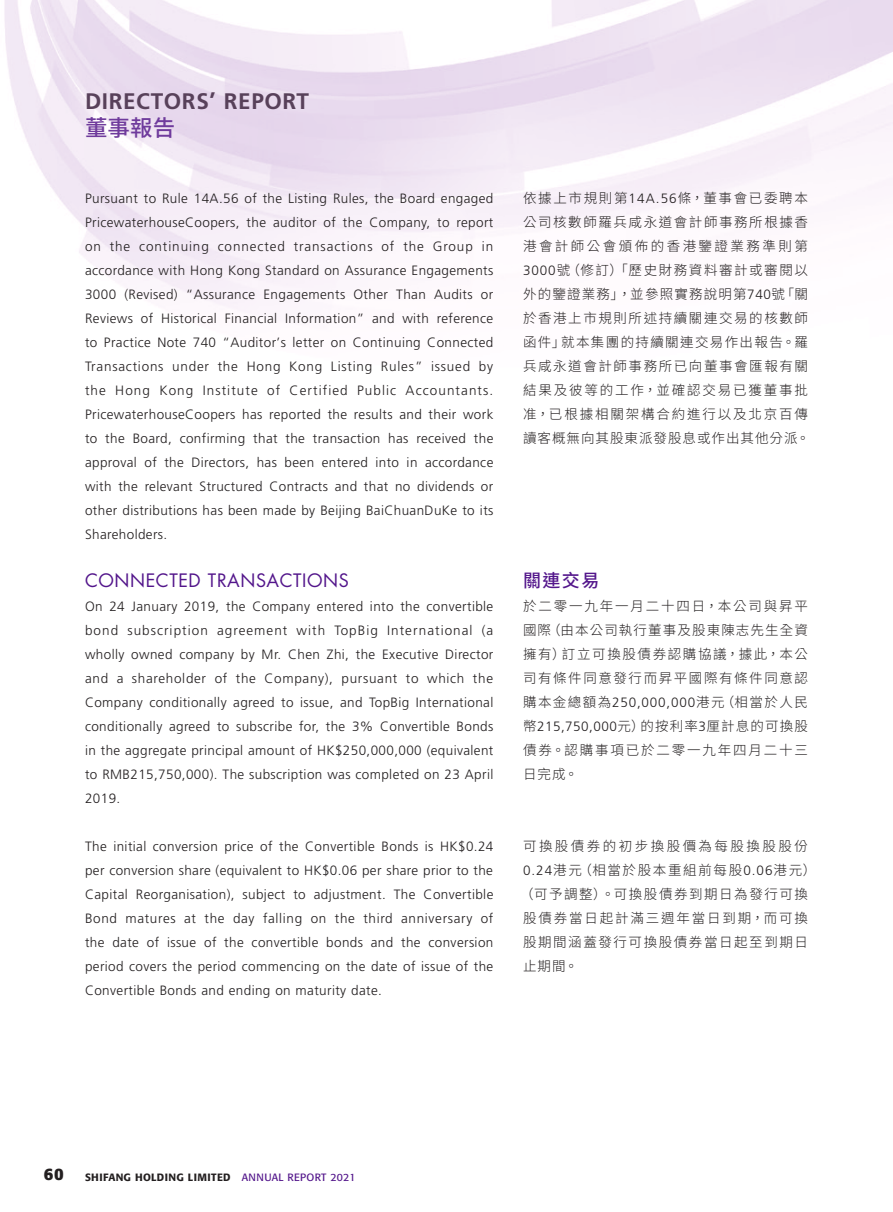
<style>
.page{position:relative;width:893px;height:1212px;background:#fff}
.page>*{position:absolute;margin:0;border:0;box-sizing:border-box;transform-origin:0 0}
.t1{font:700 22.5px "Frutiger LT Std";letter-spacing:.03em;color:#58415a}
.t2{font:500 22.5px "Source Han Sans TC";color:#6f3b9c}
.Heading_1{font:18px "Futura Std";letter-spacing:.03em;color:#53168b}
.C_Heading_1{font:500 18px "Source Han Sans TC";color:#53168b}
.t3{font:700 16.5px "Formata";color:#231f20}
.Body_Text{font:300 13.5px/24px "Frutiger LT Std";letter-spacing:.03em;color:#231f20;text-align:justify}
.C_Body_Text{font:300 13.5px/24px "Source Han Sans TC";letter-spacing:.115em;color:#231f20}
.t4{font:500 10.5px "Formata";letter-spacing:.03em;color:#231f20}
.s1{font-family:"Frutiger LT Std"}
.s2{font-weight:400;color:#53168b}
</style>
<div class="page">
<h1 class="t1" style="left:85px;top:88px;width:226px">DIRECTORS’ REPORT</h1>
<h1 class="t2" style="left:85px;top:115px;width:92px">董事報告</h1>
<p class="Body_Text" style="left:85px;top:187px;width:410px">Pursuant to Rule 14A.56 of the Listing Rules, the Board engaged PricewaterhouseCoopers, the auditor of the Company, to report on the continuing connected transactions of the Group in accordance with Hong Kong Standard on Assurance Engagements 3000 (Revised) “Assurance Engagements Other Than Audits or Reviews of Historical Financial Information” and with reference to Practice Note 740 “Auditor’s letter on Continuing Connected Transactions under the Hong Kong Listing Rules” issued by the Hong Kong Institute of Certified Public Accountants.<br>PricewaterhouseCoopers has reported the results and their work to the Board, confirming that the transaction has received the approval of the Directors, has been entered into in accordance with the relevant Structured Contracts and that no dividends or other distributions has been made by Beijing BaiChuanDuKe to its Shareholders.</p>
<p class="Heading_1" style="left:85px;top:569px;width:265px">CONNECTED TRANSACTIONS</p>
<p class="Body_Text" style="left:85px;top:595px;width:410px">On 24 January 2019, the Company entered into the convertible bond subscription agreement with TopBig International (a wholly owned company by Mr. Chen Zhi, the Executive Director and a shareholder of the Company), pursuant to which the Company conditionally agreed to issue, and TopBig International conditionally agreed to subscribe for, the 3% Convertible Bonds in the aggregate principal amount of HK$250,000,000 (equivalent to RMB215,750,000). The subscription was completed on 23 April 2019.</p>
<p class="Body_Text" style="left:85px;top:835px;width:410px">The initial conversion price of the Convertible Bonds is HK$0.24 per conversion share (equivalent to HK$0.06 per share prior to the Capital Reorganisation), subject to adjustment. The Convertible Bond matures at the day falling on the third anniversary of the date of issue of the convertible bonds and the conversion period covers the period commencing on the date of issue of the Convertible Bonds and ending on maturity date.</p>
<p class="C_Body_Text" style="left:523px;top:187px;width:288px">依據上市規則第<span class="s1">14A.56</span>條，董事會已委聘本公司核數師羅兵咸永道會計師事務所根據香港會計師公會頒佈的香港鑒證業務準則第<br><span class="s1">3000</span>號（修訂）「歷史財務資料審計或審閱以外的鑒證業務」，並參照實務說明第<span class="s1">740</span>號「關於香港上市規則所述持續關連交易的核數師函件」就本集團的持續關連交易作出報告。羅兵咸永道會計師事務所已向董事會匯報有關結果及彼等的工作，並確認交易已獲董事批准，已根據相關架構合約進行以及北京百傳讀客概無向其股東派發股息或作出其他分派。</p>
<p class="C_Heading_1" style="left:523px;top:570px;width:78px">關連交易</p>
<p class="C_Body_Text" style="left:523px;top:595px;width:286px;text-align:justify">於二零一九年一月二十四日，本公司與昇平國際（由本公司執行董事及股東陳志先生全資擁有）訂立可換股債券認購協議，據此，本公司有條件同意發行而昇平國際有條件同意認購本金總額為<span class="s1">250,000,000</span>港元（相當於人民幣<span class="s1">215,750,000</span>元）的按利率<span class="s1">3</span>厘計息的可換股債券。認購事項已於二零一九年四月二十三日完成。</p>
<p class="C_Body_Text" style="left:520px;top:835px;width:298px">可換股債券的初步換股價為每股換股股份<br><span class="s1">0.24</span>港元（相當於股本重組前每股<span class="s1">0.06</span>港元）（可予調整）。可換股債券到期日為發行可換股債券當日起計滿三週年當日到期，而可換股期間涵蓋發行可換股債券當日起至到期日止期間。</p>
<p class="t3" style="left:44px;top:1163px;width:22px">60</p>
<p class="t4" style="left:85px;top:1170px;width:272px">SHIFANG HOLDING LIMITED <span class="s2">ANNUAL REPORT 2021</span></p>
</div>
